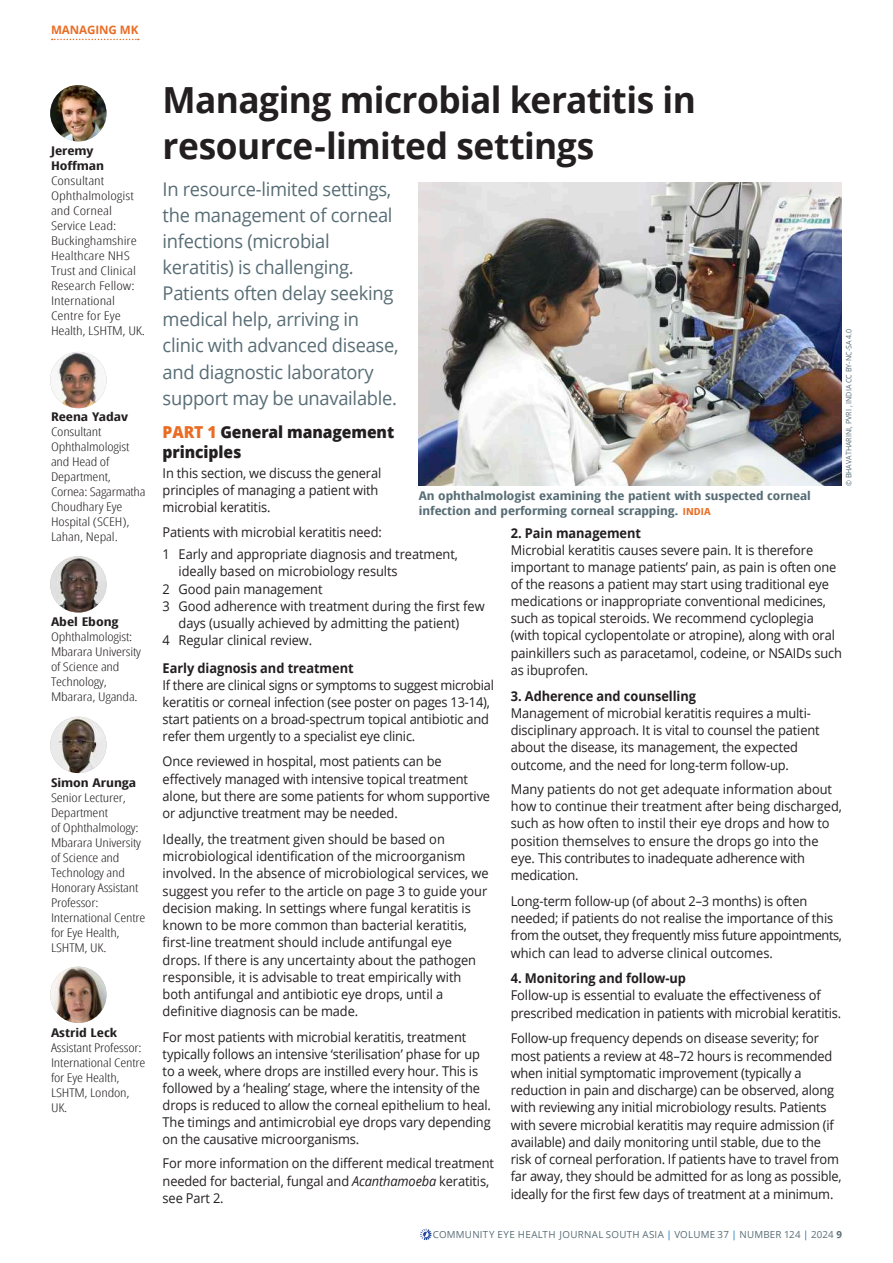
<style>
.page{position:relative;width:893px;height:1263px;background:#fff}
.page>*{position:absolute;margin:0;border:0;box-sizing:border-box;transform-origin:0 0}
.t1{font:700 36px/46.5px "Open Sans";letter-spacing:-.015em;color:#231f20}
.t2{font:18.9px/26.1px "Open Sans";letter-spacing:-.015em;color:#586d75}
.t3{font:800 16.5px/19.5px "Open Sans";letter-spacing:-.005em;color:#231f20;scale:.95 1}
.t4{font:13.5px/17.2px "Open Sans";letter-spacing:-.01em;color:#231f20;scale:.95 1}
.t5{font:700 13.5px "Open Sans";letter-spacing:-.005em;color:#231f20;scale:.95 1}
.t6{font:300 12px/15px "Open Sans Condensed";letter-spacing:-.01em;color:#231f20;scale:1.26 1}
.t7{font:300 12px/15px "Open Sans Condensed";letter-spacing:-.01em;color:#231f20;scale:1.3 1}
.t8{font:700 12px/15px "Open Sans Condensed";color:#586d75;scale:1.26 1}
.t9{font:700 12px/15px "Open Sans Condensed";color:#231f20;scale:1.3 1}
.t10{font:700 11.7px "Open Sans";letter-spacing:-.005em;color:#e96d24}
.t11{font:9.75px "Open Sans";letter-spacing:.025em;color:#586d75}
.t12{font:7.5px "Open Sans";color:#586d75;scale:.95 1}
.s1{color:#e96d24}
.s2{font-style:italic}
.s3{font-size:9.75px;color:#e96d24}
.s4{color:#006cb7}
.s5{font-weight:700}
</style>
<div class="page">
<svg style="left:420px;top:1229px;width:11px;height:11px"></svg>
<svg style="left:52px;top:39px;width:87px;height:1px"></svg>
<img style="left:419px;top:183px;width:423px;height:303px">
<img style="left:50px;top:967px;width:57px;height:56px;border-radius:28px">
<img style="left:50px;top:352px;width:57px;height:56px;border-radius:28px">
<img style="left:50px;top:556px;width:57px;height:56px;border-radius:28px">
<img style="left:50px;top:717px;width:57px;height:56px;border-radius:28px">
<img style="left:50px;top:85px;width:57px;height:56px;border-radius:28px">
<p class="t10" style="left:51px;top:22px;width:89px">MANAGING MK</p>
<p class="t9" style="left:51px;top:143px;width:42px">Jeremy<br>Hoffman</p>
<p class="t7" style="left:51px;top:173px;width:74px">Consultant<br>Ophthalmologist and Corneal<br>Service Lead:<br>Buckinghamshire<br>Healthcare NHS<br>Trust and Clinical<br>Research Fellow:<br>International<br>Centre for Eye<br>Health, LSHTM, UK.</p>
<p class="t9" style="left:51px;top:409px;width:61px">Reena Yadav</p>
<p class="t6" style="left:51px;top:423px;width:77px">Consultant<br>Ophthalmologist and Head of<br>Department,<br>Cornea: Sagarmatha<br>Choudhary Eye<br>Hospital (SCEH),<br>Lahan, Nepal.</p>
<p class="t9" style="left:51px;top:614px;width:54px">Abel Ebong</p>
<p class="t6" style="left:51px;top:629px;width:73px">Ophthalmologist:<br>Mbarara University of Science and<br>Technology,<br>Mbarara, Uganda.</p>
<p class="t9" style="left:51px;top:775px;width:67px">Simon Arunga</p>
<p class="t6" style="left:51px;top:789px;width:76px">Senior Lecturer,<br>Department<br>of Ophthalmology:<br>Mbarara University of Science and<br>Technology and<br>Honorary Assistant<br>Professor:<br>International Centre for Eye Health,<br>LSHTM, UK.</p>
<p class="t9" style="left:51px;top:1025px;width:52px">Astrid Leck</p>
<p class="t6" style="left:51px;top:1040px;width:76px">Assistant Professor:<br>International Centre for Eye Health,<br>LSHTM, London,<br>UK.</p>
<h1 class="t1" style="left:163px;top:75px;width:535px">Managing microbial keratitis in resource-limited settings</h1>
<p class="t2" style="left:163px;top:175px;width:237px">In resource-limited settings, the management of corneal infections (microbial keratitis) is challenging.<br>Patients often delay seeking medical help, arriving in clinic with advanced disease, and diagnostic laboratory support may be unavailable.</p>
<p class="t12" style="left:843px;top:486px;width:167px;rotate:-90deg">© BHAVATHARINI, PVRI , INDIA CC BY-NC-SA 4.0</p>
<p class="t3" style="left:163px;top:421px;width:245px"><span class="s1">PART 1</span> General management principles</p>
<p class="t4" style="left:163px;top:464px;width:232px">In this section, we discuss the general principles of managing a patient with microbial keratitis.</p>
<p class="t4" style="left:163px;top:520px;width:312px;line-height:22.6px">Patients with microbial keratitis need:<br>1 Early and appropriate diagnosis and treatment,</p>
<p class="t4" style="left:179px;top:563px;width:232px">ideally based on microbiology results</p>
<p class="t4" style="left:163px;top:580px;width:170px">2 Good pain management</p>
<p class="t4" style="left:163px;top:597px;width:340px">3 Good adherence with treatment during the first few</p>
<p class="t4" style="left:179px;top:614px;width:297px">days (usually achieved by admitting the patient)</p>
<p class="t4" style="left:163px;top:632px;width:159px">4 Regular clinical review.</p>
<p class="t5" style="left:163px;top:658px;width:202px">Early diagnosis and treatment</p>
<p class="t4" style="left:163px;top:676px;width:350px">If there are clinical signs or symptoms to suggest microbial keratitis or corneal infection (see poster on pages 13-14), start patients on a broad-spectrum topical antibiotic and refer them urgently to a specialist eye clinic.</p>
<p class="t4" style="left:163px;top:752px;width:346px">Once reviewed in hospital, most patients can be effectively managed with intensive topical treatment alone, but there are some patients for whom supportive or adjunctive treatment may be needed.</p>
<p class="t4" style="left:163px;top:830px;width:345px">Ideally, the treatment given should be based on microbiological identification of the microorganism involved. In the absence of microbiological services, we suggest you refer to the article on page 3 to guide your decision making. In settings where fungal keratitis is known to be more common than bacterial keratitis, first-line treatment should include antifungal eye drops. If there is any uncertainty about the pathogen responsible, it is advisable to treat empirically with both antifungal and antibiotic eye drops, until a definitive diagnosis can be made.</p>
<p class="t4" style="left:163px;top:1028px;width:347px">For most patients with microbial keratitis, treatment typically follows an intensive ‘sterilisation’ phase for up to a week, where drops are instilled every hour. This is followed by a ‘healing’ stage, where the intensity of the drops is reduced to allow the corneal epithelium to heal.<br>The timings and antimicrobial eye drops vary depending on the causative microorganisms.</p>
<p class="t4" style="left:163px;top:1154px;width:350px">For more information on the different medical treatment needed for bacterial, fungal and <span class="s2">Acanthamoeba</span> keratitis, see Part 2.</p>
<p class="t8" style="left:419px;top:488px;width:313px">An ophthalmologist examining the patient with suspected corneal infection and performing corneal scrapping. <span class="s3">INDIA</span></p>
<p class="t5" style="left:511px;top:523px;width:139px">2. Pain management</p>
<p class="t4" style="left:511px;top:541px;width:350px">Microbial keratitis causes severe pain. It is therefore important to manage patients’ pain, as pain is often one of the reasons a patient may start using traditional eye medications or inappropriate conventional medicines, such as topical steroids. We recommend cycloplegia (with topical cyclopentolate or atropine), along with oral painkillers such as paracetamol, codeine, or NSAIDs such as ibuprofen.</p>
<p class="t5" style="left:511px;top:686px;width:196px">3. Adherence and counselling</p>
<p class="t4" style="left:511px;top:704px;width:327px">Management of microbial keratitis requires a multi&shy;disciplinary approach. It is vital to counsel the patient about the disease, its management, the expected outcome, and the need for long-term follow-up.</p>
<p class="t4" style="left:511px;top:780px;width:350px">Many patients do not get adequate information about how to continue their treatment after being discharged, such as how often to instil their eye drops and how to position themselves to ensure the drops go into the eye. This contributes to inadequate adherence with medication.</p>
<p class="t4" style="left:511px;top:892px;width:350px">Long-term follow-up (of about 2–3 months) is often needed; if patients do not realise the importance of this from the outset, they frequently miss future appointments, which can lead to adverse clinical outcomes.</p>
<p class="t5" style="left:511px;top:969px;width:186px">4. Monitoring and follow-up</p>
<p class="t4" style="left:511px;top:986px;width:349px">Follow-up is essential to evaluate the effectiveness of prescribed medication in patients with microbial keratitis.</p>
<p class="t4" style="left:511px;top:1029px;width:350px">Follow-up frequency depends on disease severity; for most patients a review at 48–72 hours is recommended when initial symptomatic improvement (typically a reduction in pain and discharge) can be observed, along with reviewing any initial microbiology results. Patients with severe microbial keratitis may require admission (if available) and daily monitoring until stable, due to the risk of corneal perforation. If patients have to travel from far away, they should be admitted for as long as possible, ideally for the first few days of treatment at a minimum.</p>
<p class="t11" style="left:433px;top:1228px;width:411px">COMMUNITY EYE HEALTH JOURNAL SOUTH ASIA <span class="s4">|</span> VOLUME 37 <span class="s4">|</span> NUMBER 124 <span class="s4">|</span> 2024 <span class="s5">9</span></p>
</div>
